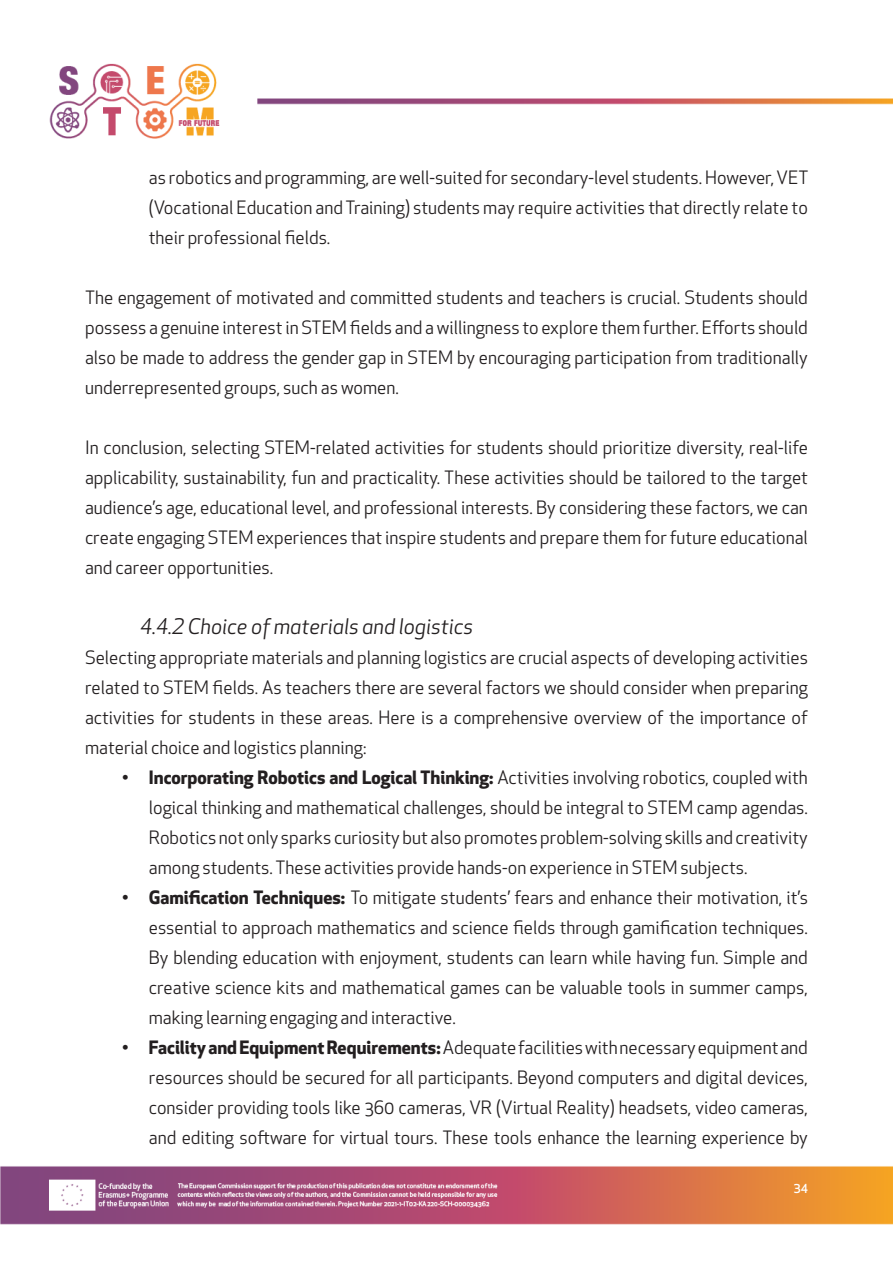
<style>
.page{position:relative;width:893px;height:1263px;background:#fff}
.page>*{position:absolute;margin:0;border:0;box-sizing:border-box;transform-origin:0 0}
.t1{font:italic 21px "Apex New";color:#231f20}
.t2{font:18px/30px "Apex New";color:#231f20;text-align:justify}
.t3{font:500 12px "Apex New";color:#fff}
.s1{font-weight:700}
</style>
<div class="page">
<img style="left:0;top:63px;width:893px;height:1162px">
<p class="t2" style="left:149px;top:162px;width:661px">as robotics and programming, are well-suited for secondary-level students. However, VET (Vocational Education and Training) students may require activities that directly relate to their professional fields.</p>
<p class="t2" style="left:85px;top:282px;width:724px">The engagement of motivated and committed students and teachers is crucial. Students should possess a genuine interest in STEM fields and a willingness to explore them further. Efforts should also be made to address the gender gap in STEM by encouraging participation from traditionally underrepresented groups, such as women.</p>
<p class="t2" style="left:85px;top:432px;width:724px">In conclusion, selecting STEM-related activities for students should prioritize diversity, real-life applicability, sustainability, fun and practicality. These activities should be tailored to the target audience’s age, educational level, and professional interests. By considering these factors, we can create engaging STEM experiences that inspire students and prepare them for future educational and career opportunities.</p>
<p class="t1" style="left:140px;top:613px;width:334px">4.4.2 Choice of materials and logistics</p>
<p class="t2" style="left:85px;top:642px;width:724px">Selecting appropriate materials and planning logistics are crucial aspects of developing activities related to STEM fields. As teachers there are several factors we should consider when preparing activities for students in these areas. Here is a comprehensive overview of the importance of material choice and logistics planning:</p>
<p class="t2" style="left:149px;top:762px;width:661px;text-indent:-27px"><span class="s1">• Incorporating Robotics and Logical Thinking:</span> Activities involving robotics, coupled with logical thinking and mathematical challenges, should be integral to STEM camp agendas.<br>Robotics not only sparks curiosity but also promotes problem-solving skills and creativity among students. These activities provide hands-on experience in STEM subjects.</p>
<p class="t2" style="left:149px;top:882px;width:661px;text-indent:-27px"><span class="s1">• Gamification Techniques:</span> To mitigate students’ fears and enhance their motivation, it’s essential to approach mathematics and science fields through gamification techniques.<br>By blending education with enjoyment, students can learn while having fun. Simple and creative science kits and mathematical games can be valuable tools in summer camps, making learning engaging and interactive.</p>
<p class="t2" style="left:149px;top:1032px;width:661px;text-indent:-27px"><span class="s1">• Facility and Equipment Requirements:</span> Adequate facilities with necessary equipment and resources should be secured for all participants. Beyond computers and digital devices, consider providing tools like 360 cameras, VR (Virtual Reality) headsets, video cameras, and editing software for virtual tours. These tools enhance the learning experience by</p>
<p class="t3" style="left:794px;top:1181px;width:16px">34</p>
</div>
